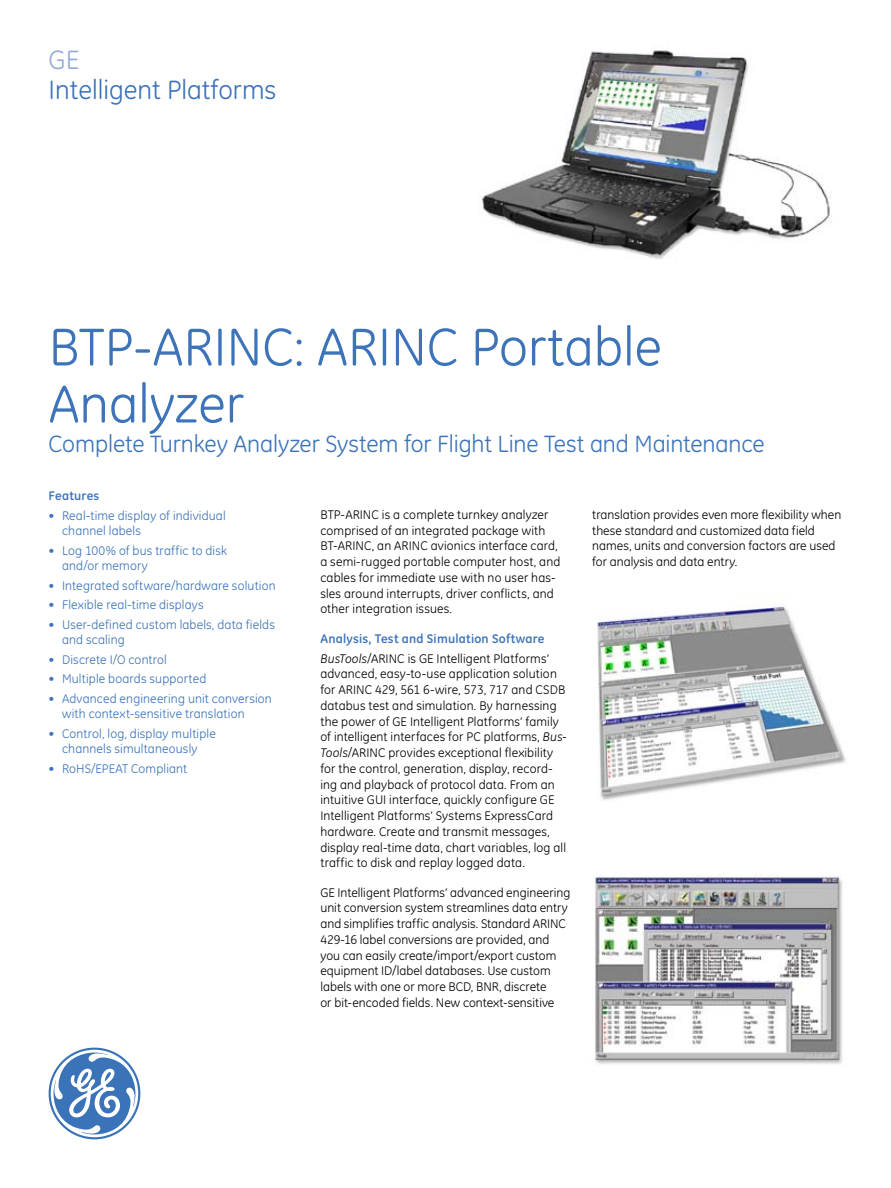
<style>
.page{position:relative;width:891px;height:1188px;background:#fff}
.page>*{position:absolute;margin:0;border:0;box-sizing:border-box;transform-origin:0 0}
.t1{font:54px/57px "GE Inspira";color:#3c73b9}
.t2{font:27px "GE Inspira";color:#3c73b9}
.t3{font:27px "GE Inspira";color:#97aad7}
.t4{font:24px "GE Inspira";letter-spacing:-.005em;color:#3c73b9}
.t5{font:12.75px/15.8px "GE Inspira";letter-spacing:.005em;color:#000}
.t6{font:12.75px/15.3px "GE Inspira";letter-spacing:.01em;color:#3c73b9}
.t7{font:700 12.75px/20.1px "GE Inspira";letter-spacing:.015em;color:#3c73b9}
.s1{font-weight:400;font-style:italic;color:#000}
.s2{font-weight:400;color:#000}
.s3{font-style:italic}
</style>
<div class="page">
<svg style="left:49px;top:1048px;width:91px;height:91px"></svg>
<img style="left:482px;top:50px;width:350px;height:209px">
<img style="left:597px;top:594px;width:249px;height:207px">
<img style="left:595px;top:876px;width:248px;height:189px">
<h2 class="t3" style="left:49px;top:44px;width:32px">GE</h2>
<h2 class="t2" style="left:49px;top:74px;width:229px">Intelligent Platforms</h2>
<h1 class="t1" style="left:49px;top:318px;width:615px">BTP-ARINC: ARINC Portable<br>Analyzer</h1>
<h3 class="t4" style="left:49px;top:430px;width:718px">Complete Turnkey Analyzer System for Flight Line Test and Maintenance</h3>
<p class="t7" style="left:49px;top:485px;width:52px">Features</p>
<p class="t6" style="left:62px;top:508px;width:165px;text-indent:-14px">• Real-time display of individual channel labels</p>
<p class="t6" style="left:62px;top:543px;width:166px;text-indent:-14px">• Log 100% of bus traffic to disk and/or memory</p>
<p class="t6" style="left:49px;top:578px;width:229px">• Integrated software/hardware solution</p>
<p class="t6" style="left:49px;top:597px;width:157px">• Flexible real-time displays</p>
<p class="t6" style="left:62px;top:617px;width:214px;text-indent:-14px">• User-defined custom labels, data fields and scaling</p>
<p class="t6" style="left:49px;top:652px;width:120px">• Discrete I/O control</p>
<p class="t6" style="left:49px;top:671px;width:159px">• Multiple boards supported</p>
<p class="t6" style="left:62px;top:691px;width:211px;text-indent:-14px">• Advanced engineering unit conversion with context-sensitive translation</p>
<p class="t6" style="left:49px;top:726px;width:169px;text-align:center">• Control, log, display multiple channels simultaneously</p>
<p class="t6" style="left:49px;top:761px;width:140px">• RoHS/EPEAT Compliant</p>
<p class="t5" style="left:592px;top:507px;width:251px">translation provides even more flexibility when these standard and customized data field names, units and conversion factors are used for analysis and data entry.</p>
<p class="t5" style="left:320px;top:507px;width:242px">BTP-ARINC is a complete turnkey analyzer comprised of an integrated package with BT-ARINC, an ARINC avionics interface card, a semi-rugged portable computer host, and cables for immediate use with no user has&shy;sles around interrupts, driver conflicts, and other integration issues.</p>
<p class="t7" style="left:320px;top:628px;width:230px">Analysis, Test and Simulation Software<br><span class="s1">BusTools</span><span class="s2">/ARINC is GE Intelligent Platforms’</span></p>
<p class="t5" style="left:320px;top:666px;width:248px">advanced, easy-to-use application solution for ARINC 429, 561 6-wire, 573, 717 and CSDB databus test and simulation. By harnessing the power of GE Intelligent Platforms’ family of intelligent interfaces for PC platforms, <span class="s3">Bus-Tools</span>/ARINC provides exceptional flexibility for the control, generation, display, record&shy;ing and playback of protocol data. From an intuitive GUI interface, quickly configure GE Intelligent Platforms’ Systems ExpressCard hardware. Create and transmit messages, display real-time data, chart variables, log all traffic to disk and replay logged data.</p>
<p class="t5" style="left:320px;top:884px;width:252px">GE Intelligent Platforms’ advanced engineering unit conversion system streamlines data entry and simplifies traffic analysis. Standard ARINC 429-16 label conversions are provided, and you can easily create/import/export custom equipment ID/label databases. Use custom labels with one or more BCD, BNR, discrete<br>or bit-encoded fields. New context-sensitive</p>
</div>
